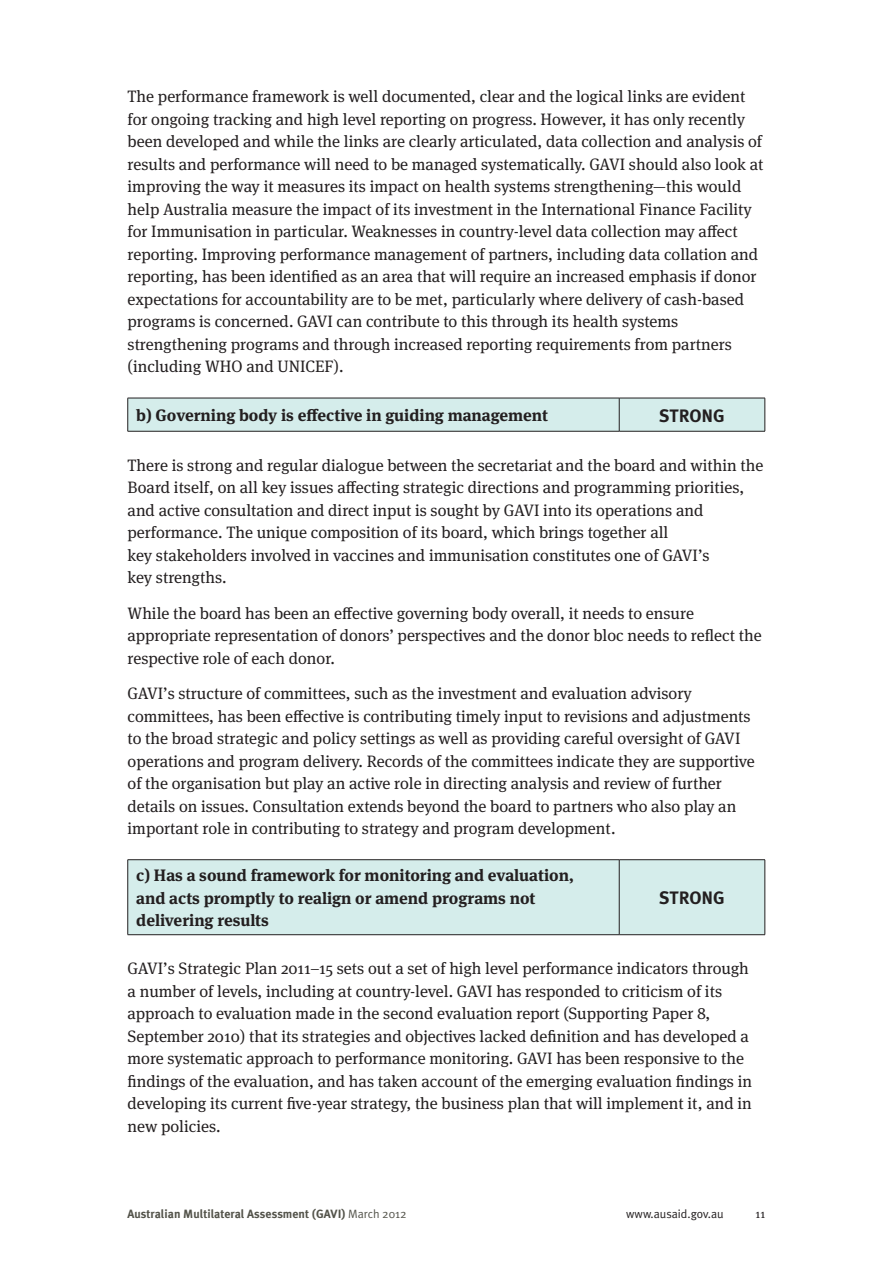
<style>
.page{position:relative;width:893px;height:1263px;background:#fff}
.page>*{position:absolute;margin:0;border:0;box-sizing:border-box;transform-origin:0 0}
._08bbbb_RIGHT_COLUMN{font:700 18px "Meta Plus";color:#231f20}
._04__BODY_TEXT{font:16.5px/22.5px "Meta Serif OT";color:#231f20}
._04__BODY_TEXT-2{font:700 16.5px/22.5px "Meta Serif OT";color:#231f20}
.t1{font:700 12px "Meta Plus";color:#53534a}
.t2{font:12px "Meta Plus Normal";color:#231f20}
.t3{font:12px "Meta Serif OT";color:#231f20}
.s1{font-family:"Meta Plus Normal";font-weight:400}
</style>
<div class="page">
<div style="left:128px;top:399px;width:637px;height:32px;background:#d5edeb"></div>
<hr style="left:619px;top:398px;width:1px;height:33px;background:#231f20">
<hr style="left:128px;top:398px;width:491px;height:1px;background:#231f20">
<hr style="left:127px;top:398px;width:1px;height:33px;background:#231f20">
<hr style="left:619px;top:398px;width:146px;height:1px;background:#231f20">
<hr style="left:765px;top:398px;width:1px;height:33px;background:#231f20">
<hr style="left:128px;top:431px;width:491px;height:1px;background:#231f20">
<hr style="left:619px;top:431px;width:146px;height:1px;background:#231f20">
<div style="left:128px;top:860px;width:637px;height:74px;background:#d5edeb"></div>
<hr style="left:619px;top:860px;width:1px;height:74px;background:#231f20">
<hr style="left:128px;top:859px;width:491px;height:1px;background:#231f20">
<hr style="left:127px;top:860px;width:1px;height:74px;background:#231f20">
<hr style="left:619px;top:859px;width:146px;height:1px;background:#231f20">
<hr style="left:765px;top:860px;width:1px;height:74px;background:#231f20">
<hr style="left:128px;top:934px;width:491px;height:1px;background:#231f20">
<hr style="left:619px;top:934px;width:146px;height:1px;background:#231f20">
<p class="_04__BODY_TEXT" style="left:128px;top:86px;width:637px">The performance framework is well documented, clear and the logical links are evident for ongoing tracking and high level reporting on progress. However, it has only recently been developed and while the links are clearly articulated, data collection and analysis of results and performance will need to be managed systematically. GAVI should also look at improving the way it measures its impact on health systems strengthening—this would help Australia measure the impact of its investment in the International Finance Facility for Immunisation in particular. Weaknesses in country-level data collection may affect reporting. Improving performance management of partners, including data collation and reporting, has been identified as an area that will require an increased emphasis if donor expectations for accountability are to be met, particularly where delivery of cash-based programs is concerned. GAVI can contribute to this through its health systems strengthening programs and through increased reporting requirements from partners (including WHO and UNICEF).</p>
<p class="_04__BODY_TEXT-2" style="left:136px;top:404px;width:413px">b) Governing body is effective in guiding management</p>
<p class="_08bbbb_RIGHT_COLUMN" style="left:659px;top:405px;width:67px">STRONG</p>
<p class="_04__BODY_TEXT" style="left:128px;top:454px;width:637px">There is strong and regular dialogue between the secretariat and the board and within the Board itself, on all key issues affecting strategic directions and programming priorities, and active consultation and direct input is sought by GAVI into its operations and performance. The unique composition of its board, which brings together all<br>key stakeholders involved in vaccines and immunisation constitutes one of GAVI’s<br>key strengths.</p>
<p class="_04__BODY_TEXT" style="left:128px;top:602px;width:636px">While the board has been an effective governing body overall, it needs to ensure appropriate representation of donors’ perspectives and the donor bloc needs to reflect the respective role of each donor.</p>
<p class="_04__BODY_TEXT" style="left:128px;top:682px;width:629px">GAVI’s structure of committees, such as the investment and evaluation advisory committees, has been effective is contributing timely input to revisions and adjustments to the broad strategic and policy settings as well as providing careful oversight of GAVI operations and program delivery. Records of the committees indicate they are supportive of the organisation but play an active role in directing analysis and review of further details on issues. Consultation extends beyond the board to partners who also play an important role in contributing to strategy and program development.</p>
<p class="_04__BODY_TEXT-2" style="left:136px;top:864px;width:439px">c) Has a sound framework for monitoring and evaluation, and acts promptly to realign or amend programs not delivering results</p>
<p class="_08bbbb_RIGHT_COLUMN" style="left:659px;top:887px;width:67px">STRONG</p>
<p class="_04__BODY_TEXT" style="left:128px;top:958px;width:626px">GAVI’s Strategic Plan 2011–15 sets out a set of high level performance indicators through a number of levels, including at country-level. GAVI has responded to criticism of its approach to evaluation made in the second evaluation report (Supporting Paper 8, September 2010) that its strategies and objectives lacked definition and has developed a more systematic approach to performance monitoring. GAVI has been responsive to the findings of the evaluation, and has taken account of the emerging evaluation findings in developing its current five-year strategy, the business plan that will implement it, and in new policies.</p>
<p class="t1" style="left:128px;top:1207px;width:280px">Australian Multilateral Assessment (GAVI) <span class="s1">March 2012</span></p>
<p class="t2" style="left:626px;top:1207px;width:99px">www.ausaid.gov.au</p>
<p class="t3" style="left:756px;top:1207px;width:11px">11</p>
</div>
